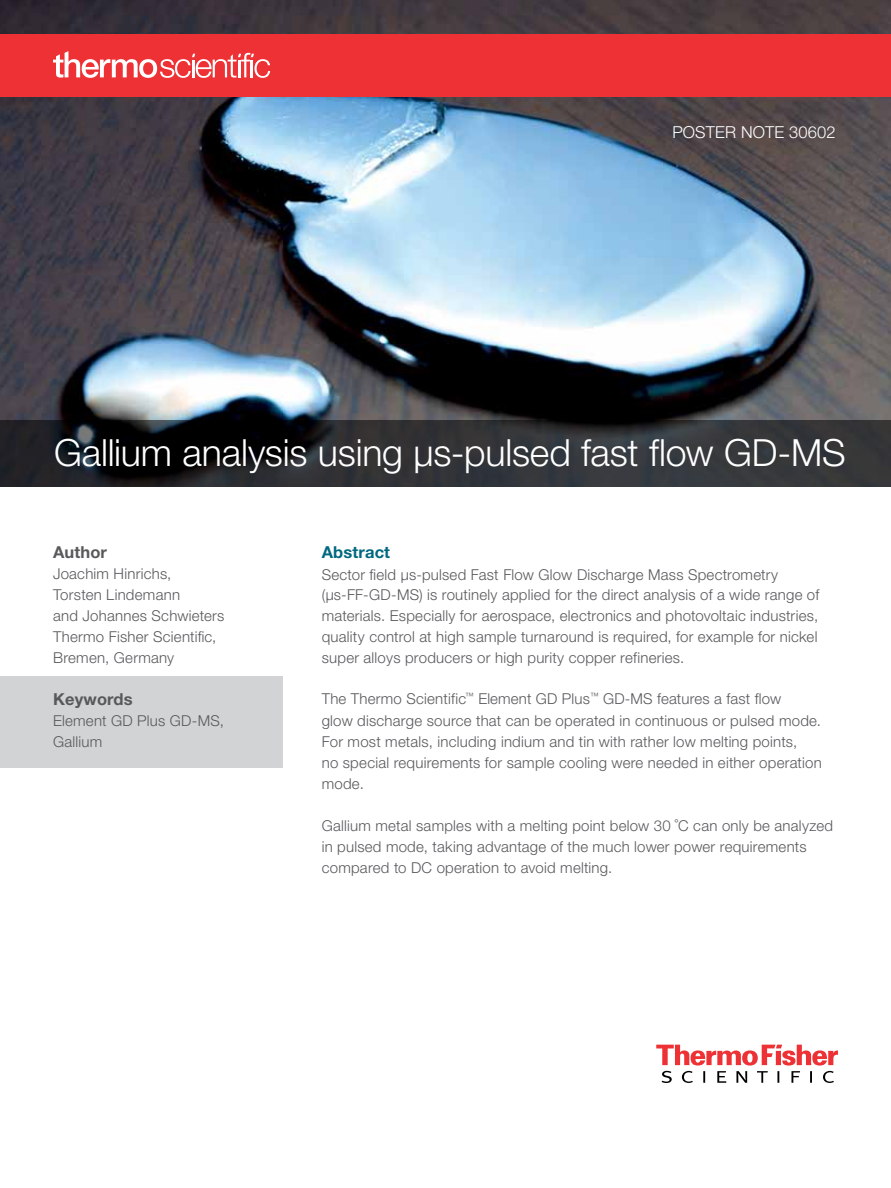
<style>
.page{position:relative;width:891px;height:1188px;background:#fff}
.page>*{position:absolute;margin:0;border:0;box-sizing:border-box;transform-origin:0 0}
.t1{font:300 37.5px "Helvetica Neue LT Std";letter-spacing:-.005em;color:#fff}
.t2{font:300 16.5px "Helvetica Neue LT Std";letter-spacing:.01em;color:#fff}
.t3{font:700 16.5px "Helvetica Neue LT Std";letter-spacing:.01em;color:#58595b}
.t4{font:700 16.5px "Helvetica Neue LT Std";letter-spacing:.01em;color:#006880}
.t5{font:300 15px/21px "Helvetica Neue LT Std";letter-spacing:.015em;color:#58595b}
</style>
<div class="page">
<svg style="left:656px;top:1045px;width:182px;height:38px"></svg>
<img style="left:0;top:0;width:891px;height:420px">
<div style="left:0;top:34px;width:891px;height:63px;background:#ee3134"></div>
<svg style="left:53px;top:51px;width:217px;height:27px"></svg>
<svg style="left:0;top:420px;width:891px;height:67px;background:#27292c"></svg>
<div style="left:0;top:677px;width:282px;height:91px;background:#d1d3d4"></div>
<p class="t2" style="left:672px;top:122px;width:165px">POSTER NOTE 30602</p>
<h1 class="t1" style="left:54px;top:430px;width:793px">Gallium analysis using µs-pulsed fast flow GD-MS</h1>
<p class="t3" style="left:53px;top:543px;width:56px">Author</p>
<p class="t5" style="left:53px;top:563px;width:173px">Joachim Hinrichs,<br>Torsten Lindemann<br>and Johannes Schwieters<br>Thermo Fisher Scientific,<br>Bremen, Germany</p>
<p class="t3" style="left:53px;top:690px;width:81px">Keywords</p>
<p class="t5" style="left:53px;top:710px;width:173px">Element GD Plus GD-MS,<br>Gallium</p>
<p class="t4" style="left:322px;top:543px;width:70px">Abstract</p>
<p class="t5" style="left:322px;top:563px;width:499px">Sector field µs-pulsed Fast Flow Glow Discharge Mass Spectrometry (µs-FF-GD-MS) is routinely applied for the direct analysis of a wide range of materials. Especially for aerospace, electronics and photovoltaic industries, quality control at high sample turnaround is required, for example for nickel super alloys producers or high purity copper refineries.</p>
<p class="t5" style="left:322px;top:688px;width:502px">The Thermo Scientific<sup>™</sup> Element GD Plus<sup>™</sup> GD-MS features a fast flow<br>glow discharge source that can be operated in continuous or pulsed mode.<br>For most metals, including indium and tin with rather low melting points,<br>no special requirements for sample cooling were needed in either operation mode.</p>
<p class="t5" style="left:322px;top:815px;width:513px">Gallium metal samples with a melting point below 30 ˚C can only be analyzed in pulsed mode, taking advantage of the much lower power requirements compared to DC operation to avoid melting.</p>
</div>
